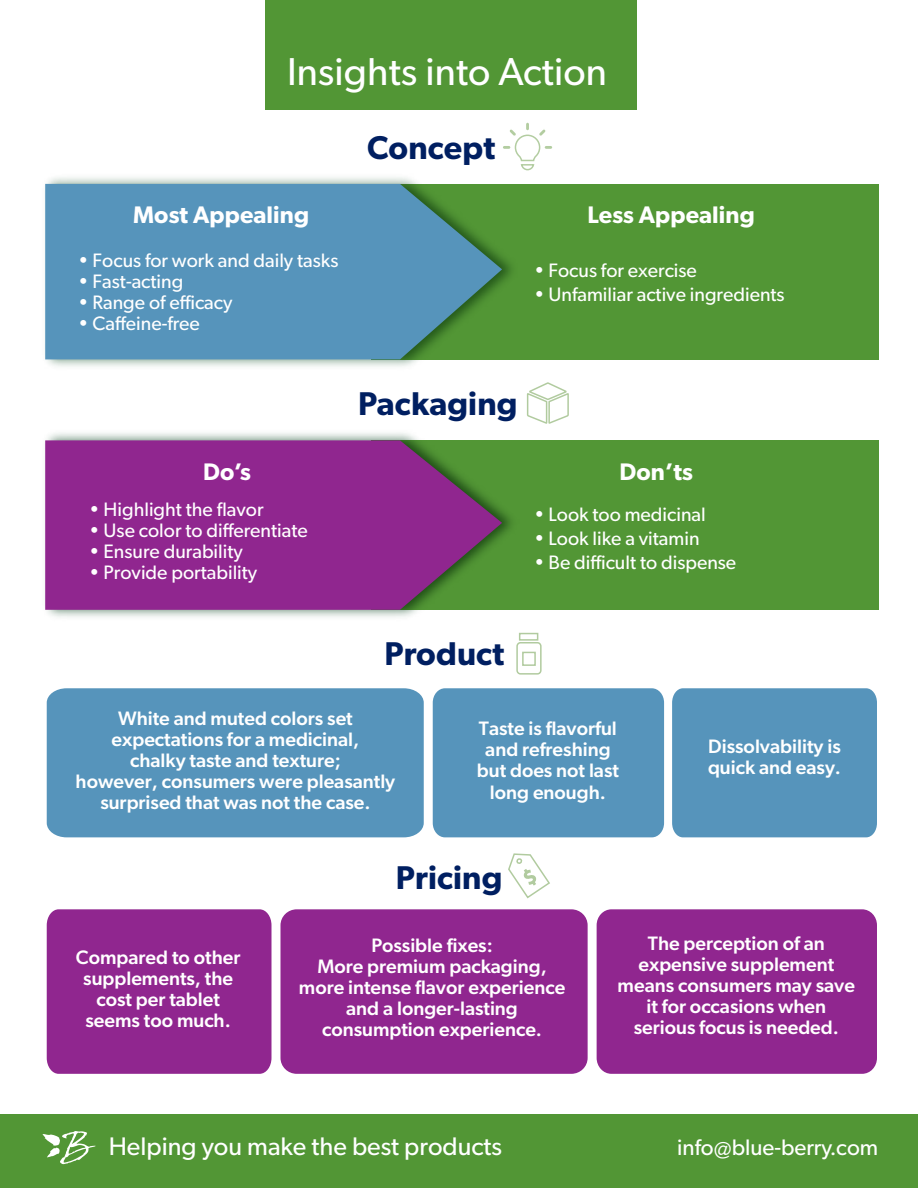
<style>
.page{position:relative;width:918px;height:1188px;background:#fff}
.page>*{position:absolute;margin:0;border:0;box-sizing:border-box;transform-origin:0 0}
.t1{font:39px "Gibson";letter-spacing:.005em;color:#fff}
.t2{font:600 33px "Gibson";letter-spacing:.005em;color:#001f61}
.t3{font:25.5px "Gibson";color:#fff}
.t4{font:600 24px "Gibson";letter-spacing:.005em;color:#fff}
.t5{font:22.5px "Gibson";color:#fff}
.t6{font:500 19.5px/21px "Gibson";color:#fff;text-align:center}
.t7{font:19.5px "Gibson";color:#fff}
</style>
<div class="page">
<div style="left:266px;top:0;width:371px;height:110px;background:#529635"></div>
<div style="left:371px;top:184px;width:508px;height:175px;background:#529635"></div>
<div style="left:0;top:1114px;width:918px;height:74px;background:#529635"></div>
<svg style="left:42px;top:1131px;width:53px;height:33px"></svg>
<img style="left:45px;top:177px;width:478px;height:190px">
<svg style="left:45px;top:184px;width:457px;height:175px;background:#5493ab"></svg>
<div style="left:371px;top:440px;width:508px;height:170px;background:#529635"></div>
<svg style="left:45px;top:440px;width:457px;height:170px;background:#883184"></svg>
<div style="left:47px;top:688px;width:377px;height:149px;background:#5694bb"></div>
<div style="left:433px;top:688px;width:231px;height:149px;background:#5694bb"></div>
<div style="left:672px;top:688px;width:205px;height:149px;background:#5694bb"></div>
<div style="left:47px;top:909px;width:225px;height:165px;background:#90268f"></div>
<div style="left:280px;top:909px;width:308px;height:165px;background:#90268f;border-radius:16px"></div>
<div style="left:597px;top:909px;width:280px;height:165px;background:#90268f;border-radius:15px"></div>
<div style="left:525px;top:121px;width:5px;height:11px;border:2px solid #fff;border-radius:2px"></div>
<div style="left:501px;top:144px;width:11px;height:6px;border:2px solid #fff;border-radius:2px"></div>
<div style="left:543px;top:144px;width:11px;height:6px;border:2px solid #fff;border-radius:2px"></div>
<svg style="left:507px;top:126px;width:41px;height:45px"></svg>
<svg style="left:526px;top:382px;width:43px;height:42px"></svg>
<svg style="left:508px;top:853px;width:42px;height:46px"></svg>
<svg style="left:519px;top:633px;width:19px;height:8px"></svg>
<svg style="left:516px;top:642px;width:26px;height:33px"></svg>
<h1 class="t1" style="left:287px;top:48px;width:322px">Insights into Action</h1>
<p class="t4" style="left:133px;top:201px;width:178px">Most Appealing</p>
<p class="t7" style="left:78px;top:248px;width:262px">• Focus for work and daily tasks</p>
<p class="t7" style="left:78px;top:269px;width:107px">• Fast-acting</p>
<p class="t7" style="left:78px;top:290px;width:156px">• Range of efficacy</p>
<p class="t7" style="left:78px;top:311px;width:123px">• Caffeine-free</p>
<h2 class="t2" style="left:367px;top:128px;width:130px">Concept</h2>
<p class="t4" style="left:588px;top:201px;width:169px">Less Appealing</p>
<p class="t7" style="left:534px;top:259px;width:164px">• Focus for exercise</p>
<p class="t7" style="left:534px;top:283px;width:252px">• Unfamiliar active ingredients</p>
<p class="t4" style="left:203px;top:457px;width:49px">Do’s</p>
<p class="t7" style="left:89px;top:497px;width:176px">• Highlight the flavor</p>
<p class="t7" style="left:89px;top:518px;width:220px">• Use color to differentiate</p>
<p class="t7" style="left:89px;top:539px;width:155px">• Ensure durability</p>
<p class="t7" style="left:89px;top:560px;width:170px">• Provide portability</p>
<h2 class="t2" style="left:358px;top:384px;width:161px">Packaging</h2>
<p class="t4" style="left:620px;top:457px;width:75px">Don’ts</p>
<p class="t7" style="left:534px;top:503px;width:173px">• Look too medicinal</p>
<p class="t7" style="left:534px;top:527px;width:167px">• Look like a vitamin</p>
<p class="t7" style="left:534px;top:551px;width:204px">• Be difficult to dispense</p>
<h2 class="t2" style="left:385px;top:634px;width:121px">Product</h2>
<p class="t6" style="left:76px;top:708px;width:321px">White and muted colors set expectations for a medicinal,<br>chalky taste and texture;<br>however, consumers were pleasantly surprised that was not the case.</p>
<p class="t6" style="left:477px;top:718px;width:144px">Taste is flavorful and refreshing but does not last long enough.</p>
<h2 class="t2" style="left:396px;top:858px;width:108px">Pricing</h2>
<p class="t6" style="left:708px;top:736px;width:135px;text-align:left">Dissolvability is quick and easy.</p>
<p class="t6" style="left:76px;top:947px;width:166px">Compared to other supplements, the cost per tablet seems too much.</p>
<p class="t6" style="left:299px;top:934px;width:268px">Possible fixes:<br>More premium packaging, more intense flavor experience and a longer-lasting consumption experience.</p>
<p class="t6" style="left:618px;top:932px;width:239px">The perception of an expensive supplement means consumers may save it for occasions when serious focus is needed.</p>
<h3 class="t3" style="left:109px;top:1131px;width:395px">Helping you make the best products</h3>
<p class="t5" style="left:677px;top:1134px;width:202px">info@blue-berry.com</p>
</div>
